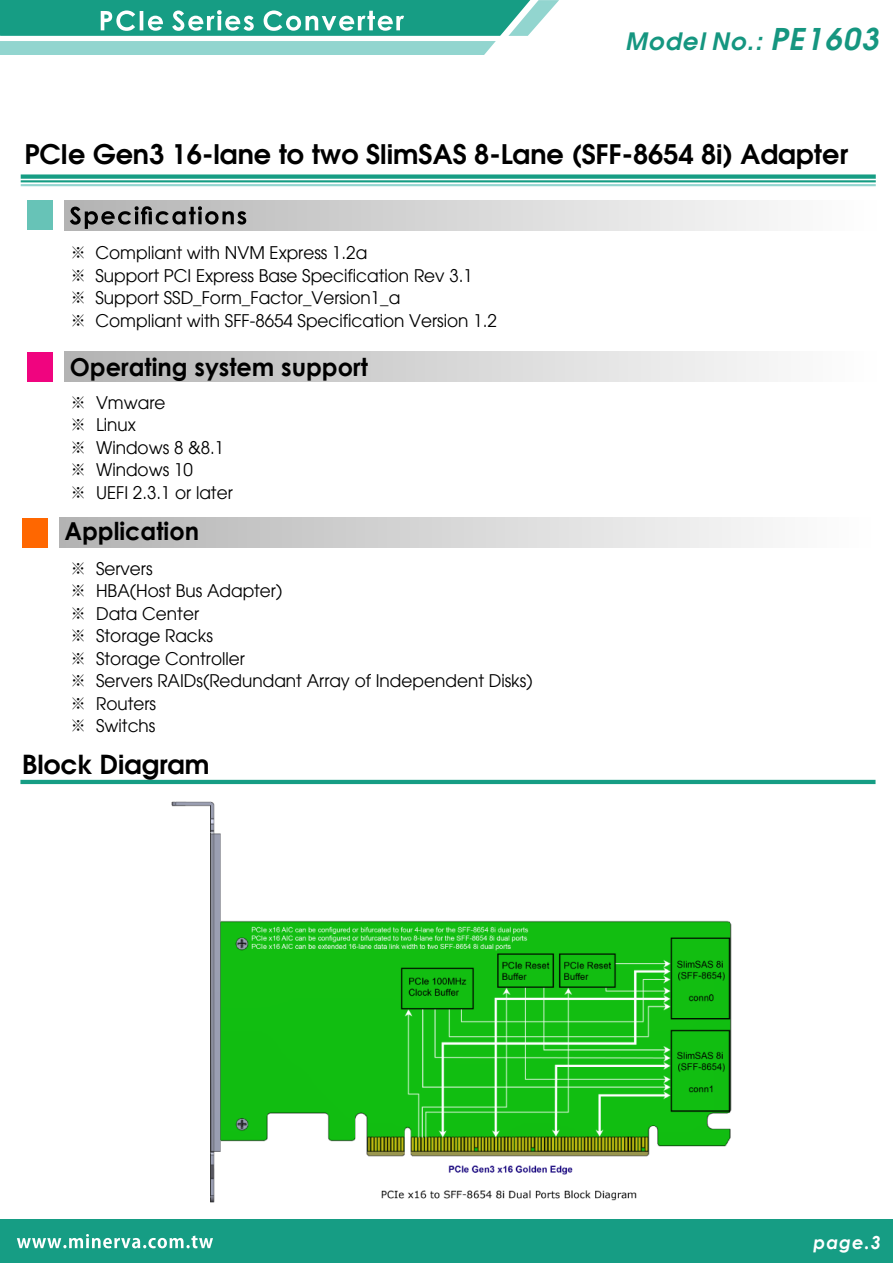
<style>
.page{position:relative;width:893px;height:1263px;background:#fff}
.page>*{position:absolute;margin:0;border:0;box-sizing:border-box;transform-origin:0 0}
.t1{font:600 27px "Avant Garde";color:#000}
.t2{font:600 26.25px "Avant Garde";color:#000}
.t3{font:700 24.75px "Century Gothic";color:#000}
.t4{font:italic 600 24px "Avant Garde";letter-spacing:.055em;color:#159680}
.t5{font:italic 700 18px "Century Gothic";color:#fff}
.t6{font:17.4px/22.5px "Avant Garde";color:#000}
.s1{font-size:30px}
.s2{font-family:"Adobe Ming Std";font-weight:300}
</style>
<div class="page">
<img style="left:128px;top:779px;width:650px;height:441px">
<div style="left:28px;top:352px;width:25px;height:29px;background:#f0047f"></div>
<div style="left:65px;top:352px;width:811px;height:29px;background:linear-gradient(to right,#b3b3b3,#fefefe)"></div>
<div style="left:22px;top:518px;width:26px;height:29px;background:#ff6700"></div>
<div style="left:59px;top:518px;width:812px;height:29px;background:linear-gradient(to right,#b3b3b3,#fefefe)"></div>
<div style="left:21px;top:174px;width:855px;height:5px;background:#169d84"></div>
<hr style="left:20px;top:780px;width:855px;height:4px;background:#169d84">
<svg style="left:0;top:0;width:559px;height:55px"></svg>
<div style="left:0;top:1220px;width:893px;height:43px;background:#169d84"></div>
<svg style="left:17px;top:1234px;width:196px;height:14px"></svg>
<hr style="left:21px;top:180px;width:855px;height:2px;background:#169d84">
<hr style="left:21px;top:184px;width:855px;height:2px;background:#92d5cf">
<div style="left:28px;top:200px;width:25px;height:30px;background:#67c3b7"></div>
<div style="left:65px;top:200px;width:811px;height:30px;background:linear-gradient(to right,#b3b3b3,#fefefe)"></div>
<svg style="left:70px;top:206px;width:176px;height:23px;background:#848484"></svg>
<h3 class="t4" style="left:625px;top:25px;width:254px">Model No.: <span class="s1">PE1603</span></h3>
<h1 class="t1" style="left:24px;top:136px;width:825px">PCIe Gen3 16-lane to two SlimSAS 8-Lane (SFF-8654 8i) Adapter</h1>
<p class="t6" style="left:70px;top:242px;width:428px"><span class="s2">※</span> Compliant with NVM Express 1.2a<br><span class="s2">※</span> Support PCI Express Base Specification Rev 3.1<br><span class="s2">※</span> Support SSD_Form_Factor_Version1_a<br><span class="s2">※</span> Compliant with SFF-8654 Specification Version 1.2</p>
<h3 class="t3" style="left:70px;top:348px;width:300px">Operating system support</h3>
<p class="t6" style="left:70px;top:391px;width:164px"><span class="s2">※</span> Vmware<br><span class="s2">※</span> Linux<br><span class="s2">※</span> Windows 8 &amp;8.1 <span class="s2">※</span> Windows 10<br><span class="s2">※</span> UEFI 2.3.1 or later</p>
<h3 class="t3" style="left:64px;top:513px;width:136px">Application</h3>
<p class="t6" style="left:70px;top:557px;width:464px"><span class="s2">※</span> Servers<br><span class="s2">※</span> HBA(Host Bus Adapter)<br><span class="s2">※</span> Data Center<br><span class="s2">※</span> Storage Racks<br><span class="s2">※</span> Storage Controller<br><span class="s2">※</span> Servers RAIDs(Redundant Array of Independent Disks) <span class="s2">※</span> Routers<br><span class="s2">※</span> Switchs</p>
<h2 class="t2" style="left:22px;top:747px;width:189px">Block Diagram</h2>
<p class="t5" style="left:813px;top:1229px;width:69px">page.3</p>
</div>
